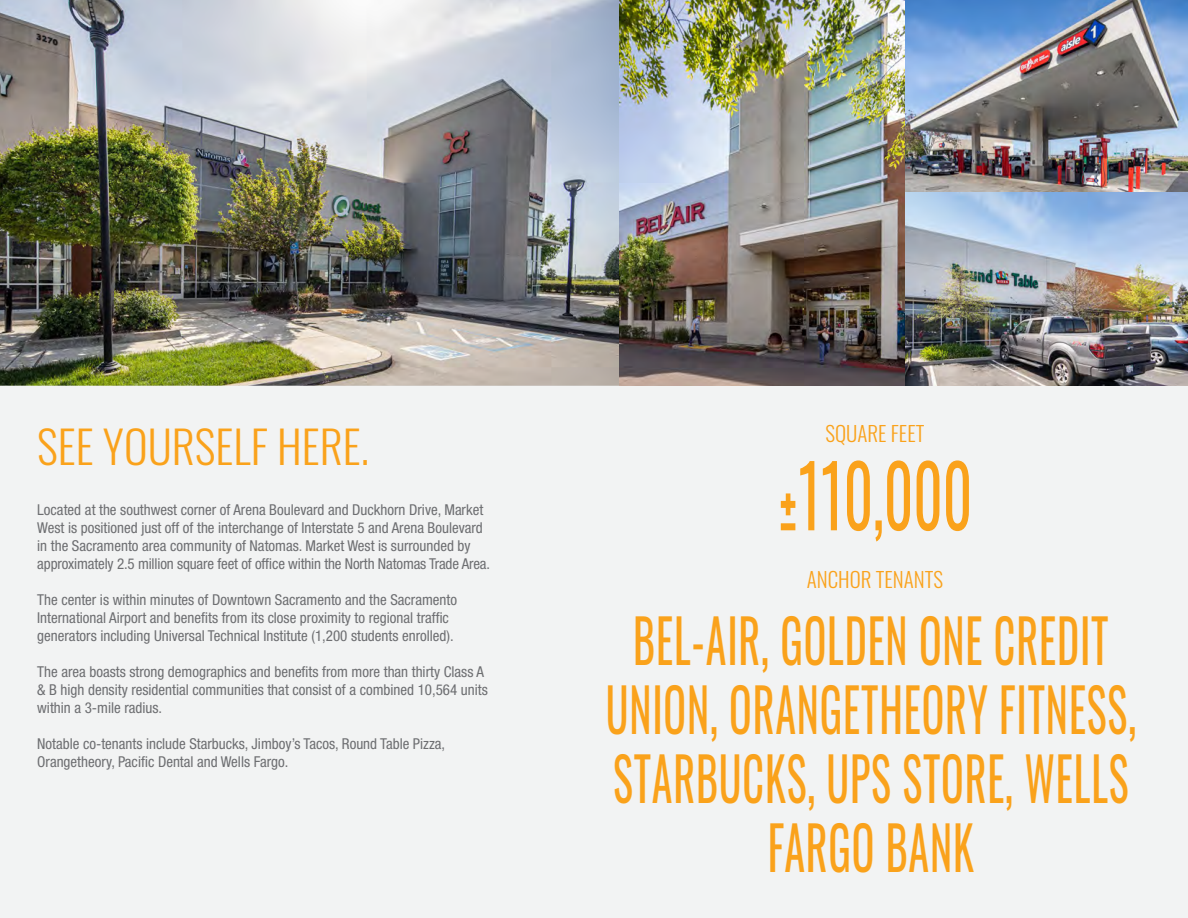
<style>
.page{position:relative;width:1188px;height:918px;background:#fff}
.page>*{position:absolute;margin:0;border:0;box-sizing:border-box;transform-origin:0 0}
.t1{font:85.5px "Oswald";color:#faa21b;scale:.67 1}
.t2{font:60px/69px "Oswald";letter-spacing:.02em;color:#faa21b;text-align:center;scale:.7 1}
.t3{font:300 45px "Oswald";color:#faa21b}
.t4{font:300 21px "Oswald";color:#faa21b}
.t5{font:condensed 15px/18px "Helvetica Neue LT Std";color:#6d6e71}
</style>
<div class="page">
<img style="left:0;top:0;width:1188px;height:386px">
<div style="left:0;top:386px;width:1188px;height:532px;background:#f2f3f3"></div>
<img style="left:620px;top:0;width:285px;height:386px">
<p class="t3" style="left:37px;top:407px;width:333px">SEE YOURSELF HERE.</p>
<p class="t5" style="left:37px;top:501px;width:454px">Located at the southwest corner of Arena Boulevard and Duckhorn Drive, Market West is positioned just off of the interchange of Interstate 5 and Arena Boulevard in the Sacramento area community of Natomas. Market West is surrounded by approximately 2.5 million square feet of office within the North Natomas Trade Area.</p>
<p class="t5" style="left:37px;top:591px;width:421px">The center is within minutes of Downtown Sacramento and the Sacramento</p>
<p class="t5" style="left:37px;top:609px;width:418px">International Airport and benefits from its close proximity to regional traffic generators including Universal Technical Institute (1,200 students enrolled).</p>
<p class="t5" style="left:37px;top:663px;width:452px">The area boasts strong demographics and benefits from more than thirty Class A &amp; B high density residential communities that consist of a combined 10,564 units</p>
<p class="t5" style="left:37px;top:699px;width:126px">within a 3-mile radius.</p>
<p class="t5" style="left:37px;top:735px;width:409px">Notable co-tenants include Starbucks, Jimboy’s Tacos, Round Table Pizza,<br>Orangetheory, Pacific Dental and Wells Fargo.</p>
<p class="t4" style="left:825px;top:414px;width:100px">SQUARE FEET</p>
<p class="t1" style="left:778px;top:419px;width:292px">±110,000</p>
<p class="t4" style="left:807px;top:561px;width:138px">ANCHOR TENANTS</p>
<p class="t2" style="left:606px;top:600px;width:759px">BEL-AIR, GOLDEN ONE CREDIT<br>UNION, ORANGETHEORY FITNESS,<br>STARBUCKS, UPS STORE, WELLS<br>FARGO BANK</p>
</div>
